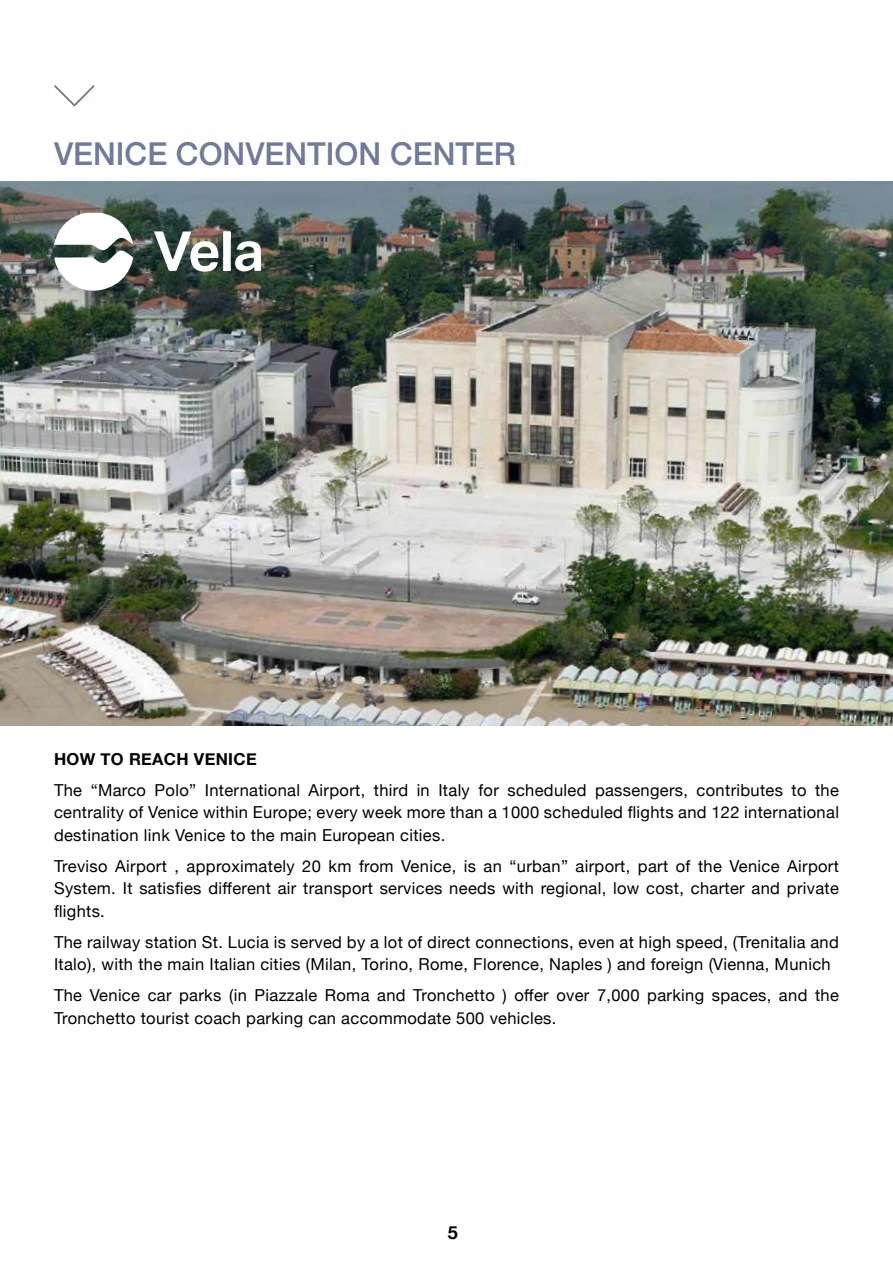
<style>
.page{position:relative;width:893px;height:1263px;background:#fff}
.page>*{position:absolute;margin:0;border:0;box-sizing:border-box;transform-origin:0 0}
.t1{font:500 31.5px "Helvetica Neue";color:#707b97}
.t2{font:700 18px "Helvetica Neue";color:#000}
.t3{font:16.5px/22.5px "Helvetica Neue";letter-spacing:.02em;color:#000;text-align:justify}
.t4{font:700 16.5px "Helvetica Neue";letter-spacing:.02em;color:#000}
</style>
<div class="page">
<img style="left:0;top:182px;width:893px;height:543px">
<svg style="left:54px;top:85px;width:41px;height:22px"></svg>
<svg style="left:54px;top:212px;width:79px;height:79px"></svg>
<svg style="left:154px;top:231px;width:107px;height:42px"></svg>
<h1 class="t1" style="left:54px;top:128px;width:464px">VENICE CONVENTION CENTER</h1>
<p class="t4" style="left:54px;top:746px;width:204px">HOW TO REACH VENICE</p>
<p class="t3" style="left:54px;top:779px;width:786px">The “Marco Polo” International Airport, third in Italy for scheduled passengers, contributes to the centrality of Venice within Europe; every week more than a 1000 scheduled flights and 122 international destination link Venice to the main European cities.</p>
<p class="t3" style="left:54px;top:855px;width:786px">Treviso Airport , approximately 20 km from Venice, is an “urban” airport, part of the Venice Airport System. It satisfies different air transport services needs with regional, low cost, charter and private flights.</p>
<p class="t3" style="left:54px;top:931px;width:786px">The railway station St. Lucia is served by a lot of direct connections, even at high speed, (Trenitalia and<br>Italo), with the main Italian cities (Milan, Torino, Rome, Florence, Naples ) and foreign (Vienna, Munich</p>
<p class="t3" style="left:54px;top:985px;width:786px">The Venice car parks (in Piazzale Roma and Tronchetto ) offer over 7,000 parking spaces, and the<br>Tronchetto tourist coach parking can accommodate 500 vehicles.</p>
<p class="t2" style="left:448px;top:1219px;width:12px">5</p>
</div>
